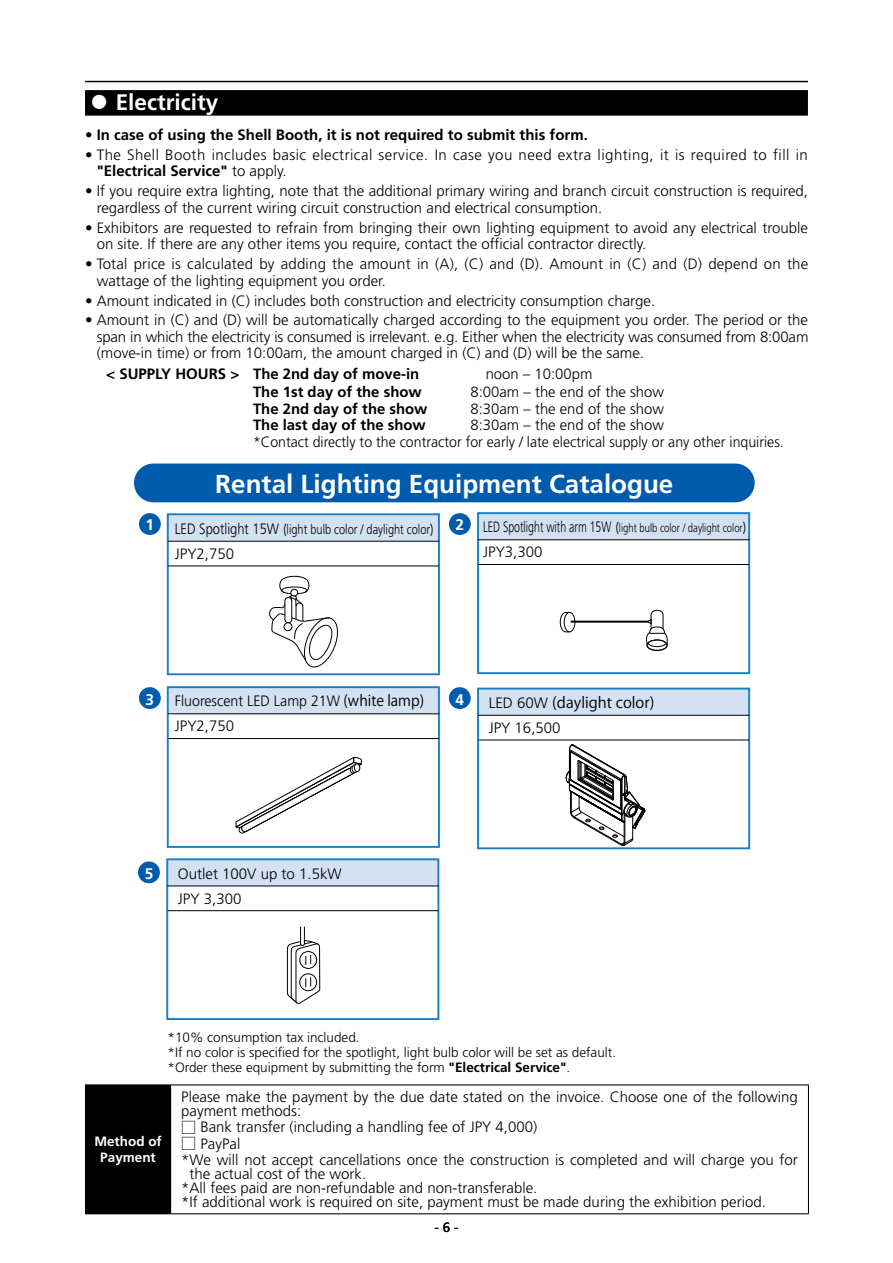
<style>
.page{position:relative;width:893px;height:1263px;background:#fff}
.page>*{position:absolute;margin:0;border:0;box-sizing:border-box;transform-origin:0 0}
.t1{font:700 25.95px "Frutiger LT Std";color:#fff}
.t2{font:700 22.5px "Frutiger LT Std";color:#fff}
.t3{font:700 15.45px "Frutiger LT Std";color:#fff}
.t4{font:300 15px/16.5px "Frutiger LT Std";color:#000}
.t5{font:300 15px/16.5px "Frutiger LT Std";letter-spacing:.03em;color:#000}
.t6{font:700 15px "Frutiger LT Std";color:#000}
.t7{font:300 15px/25.2px "Frutiger LT Std";color:#000;scale:.94 1}
.t8{font:15px "Koz Go Pr 6 N";color:#000}
.t9{font:300 14.85px/16.5px "Frutiger LT Std";color:#000}
.t10{font:700 14.85px "Frutiger LT Std";color:#000}
.t11{font:300 13.5px/15px "Frutiger LT Std";color:#000}
.t12{font:300 13.5px "Frutiger LT Std";color:#000;scale:.81 1}
.t13{font:700 13.5px/16.5px "Frutiger LT Std";color:#fff;text-align:center}
.t14{font:13.5px "Frutiger LT Std";color:#000}
.t15{font:300 12px "Frutiger LT Std";color:#000;scale:.79 1}
.s1{font-size:40.5px}
.s2{font-weight:300}
.s3{font-weight:700}
.s4{font-size:15px}
.s5{font-family:"Hira Kaku Pro W3";font-weight:400}
.s6{font-family:"Hira Kaku Pro W3";font-weight:400;font-size:13.5px}
.s7{font-family:"Koz Go Pr 6 N";font-weight:400}
.s8{font-family:"Frutiger LT Std";font-weight:300}
.s9{font-family:"UD Shin Go Pr 6 N"}
</style>
<div class="page">
<hr style="left:86px;top:81px;width:721px;height:1px;background:#000">
<div style="left:85px;top:90px;width:723px;height:26px;background:#000"></div>
<div style="left:134px;top:463px;width:621px;height:39px;background:#005bac;border-radius:19px"></div>
<div style="left:139px;top:687px;width:22px;height:22px;background:#005bac;border-radius:50%"></div>
<div style="left:449px;top:513px;width:22px;height:22px;background:#005bac;border-radius:50%"></div>
<div style="left:449px;top:687px;width:22px;height:22px;background:#005bac;border-radius:50%"></div>
<div style="left:138px;top:861px;width:22px;height:22px;background:#005bac;border-radius:50%"></div>
<div style="left:139px;top:513px;width:22px;height:22px;background:#005bac;border-radius:50%"></div>
<div style="left:478px;top:513px;width:271px;height:26px;background:#d3e1f3"></div>
<div style="left:478px;top:689px;width:271px;height:26px;background:#d3e1f3"></div>
<div style="left:167px;top:859px;width:271px;height:27px;background:#d3e1f3"></div>
<div style="left:168px;top:687px;width:271px;height:26px;background:#d3e1f3"></div>
<div style="left:167px;top:686px;width:273px;height:162px;border:2px solid #187fc4"></div>
<hr style="left:168px;top:738px;width:271px;height:1px;background:#000">
<hr style="left:168px;top:713px;width:271px;height:1px;background:#000">
<div style="left:477px;top:512px;width:273px;height:162px;border:2px solid #187fc4"></div>
<hr style="left:478px;top:564px;width:271px;height:1px;background:#000">
<hr style="left:478px;top:539px;width:272px;height:1px;background:#000">
<div style="left:477px;top:688px;width:273px;height:161px;border:2px solid #187fc4"></div>
<hr style="left:478px;top:740px;width:271px;height:1px;background:#000">
<hr style="left:478px;top:715px;width:272px;height:1px;background:#000">
<div style="left:166px;top:858px;width:273px;height:162px;border:2px solid #187fc4"></div>
<hr style="left:168px;top:910px;width:270px;height:1px;background:#000">
<hr style="left:167px;top:886px;width:272px;height:1px;background:#000">
<svg style="left:287px;top:926px;width:34px;height:78px"></svg>
<svg style="left:559px;top:612px;width:17px;height:21px"></svg>
<div style="left:571px;top:621px;width:78px;height:1px;border:1px solid #000"></div>
<svg style="left:643px;top:609px;width:25px;height:42px"></svg>
<svg style="left:269px;top:575px;width:69px;height:93px"></svg>
<div style="left:168px;top:515px;width:271px;height:26px;background:#d3e1f3"></div>
<div style="left:167px;top:513px;width:273px;height:162px;border:2px solid #187fc4"></div>
<hr style="left:168px;top:566px;width:271px;height:1px;background:#000">
<hr style="left:168px;top:541px;width:271px;height:1px;background:#000">
<svg style="left:235px;top:756px;width:127px;height:78px"></svg>
<div style="left:350px;top:766px;width:6px;height:7px;border:1px solid #000;border-radius:50%"></div>
<div style="left:352px;top:765px;width:6px;height:7px;background:#919191;border-radius:50%"></div>
<div style="left:352px;top:764px;width:6px;height:9px;border:1px solid #000;border-radius:50%"></div>
<div style="left:354px;top:764px;width:6px;height:8px;background:#fff;border-radius:50%"></div>
<div style="left:354px;top:763px;width:6px;height:9px;border:1px solid #000;border-radius:50%"></div>
<svg style="left:565px;top:744px;width:81px;height:102px"></svg>
<div style="left:86px;top:1085px;width:85px;height:129px;background:#000"></div>
<hr style="left:85px;top:1084px;width:86px;height:1px;background:#000">
<hr style="left:85px;top:1085px;width:1px;height:128px;background:#000">
<hr style="left:171px;top:1084px;width:638px;height:1px;background:#000">
<hr style="left:808px;top:1085px;width:1px;height:128px;background:#000">
<hr style="left:85px;top:1213px;width:86px;height:1px;background:#000">
<hr style="left:171px;top:1213px;width:638px;height:1px;background:#000">
<h2 class="t2" style="left:89px;top:89px;width:131px"><span class="s1">•</span> Electricity</h2>
<p class="t6" style="left:85px;top:126px;width:504px"><span class="s2">•</span> In case of using the Shell Booth, it is not required to submit this form.</p>
<p class="t5" style="left:97px;top:147px;width:713px;text-indent:-12px">• The Shell Booth includes basic electrical service. In case you need extra lighting, it is required to fill in <span class="s3">"Electrical Service"</span> to apply.</p>
<p class="t4" style="left:97px;top:183px;width:713px;text-indent:-12px">• If you require extra lighting, note that the additional primary wiring and branch circuit construction is required, regardless of the current wiring circuit construction and electrical consumption.</p>
<p class="t4" style="left:97px;top:220px;width:713px;text-indent:-12px">• Exhibitors are requested to refrain from bringing their own lighting equipment to avoid any electrical trouble on site. If there are any other items you require, contact the official contractor directly.</p>
<p class="t4" style="left:97px;top:256px;width:713px;text-indent:-12px">• Total price is calculated by adding the amount in (A), (C) and (D). Amount in (C) and (D) depend on the wattage of the lighting equipment you order.</p>
<p class="t4" style="left:85px;top:292px;width:572px">• Amount indicated in (C) includes both construction and electricity consumption charge.</p>
<p class="t4" style="left:97px;top:312px;width:713px;text-align:justify;text-indent:-12px">• Amount in (C) and (D) will be automatically charged according to the equipment you order. The period or the span in which the electricity is consumed is irrelevant. e.g. Either when the electricity was consumed from 8:00am (move-in time) or from 10:00am, the amount charged in (C) and (D) will be the same.</p>
<p class="t10" style="left:106px;top:365px;width:314px"><span class="s4">&lt; SUPPLY HOURS &gt;</span> The 2nd day of move-in</p>
<p class="t9" style="left:486px;top:366px;width:108px">noon – 10:00pm</p>
<p class="t10" style="left:253px;top:383px;width:170px">The 1st day of the show</p>
<p class="t9" style="left:471px;top:384px;width:195px">8:00am – the end of the show</p>
<p class="t10" style="left:253px;top:400px;width:176px">The 2nd day of the show</p>
<p class="t9" style="left:471px;top:400px;width:195px">8:30am – the end of the show</p>
<p class="t10" style="left:253px;top:416px;width:174px">The last day of the show</p>
<p class="t9" style="left:253px;top:417px;width:532px;text-indent:217px">8:30am – the end of the show<br>*Contact directly to the contractor for early / late electrical supply or any other inquiries.</p>
<h1 class="t1" style="left:215px;top:469px;width:460px">Rental Lighting Equipment Catalogue</h1>
<p class="t3" style="left:146px;top:516px;width:10px">1</p>
<p class="t12" style="left:175px;top:522px;width:322px"><span class="s4">LED Spotlight 15W</span> <span class="s5">(</span>light bulb color / daylight color<span class="s5">)</span></p>
<p class="t4" style="left:175px;top:546px;width:61px">JPY2,750</p>
<p class="t3" style="left:456px;top:516px;width:10px">2</p>
<p class="t15" style="left:483px;top:521px;width:335px"><span class="s4">LED Spotlight with arm 15W</span> <span class="s6">(</span>light bulb color / daylight color<span class="s6">)</span></p>
<p class="t4" style="left:483px;top:544px;width:61px">JPY3,300</p>
<p class="t3" style="left:146px;top:690px;width:10px">3</p>
<p class="t7" style="left:175px;top:688px;width:267px">Fluorescent LED Lamp 21W <span class="s7">(white lamp)<br></span>JPY2,750</p>
<p class="t3" style="left:456px;top:690px;width:10px">4</p>
<p class="t8" style="left:489px;top:694px;width:167px"><span class="s8">LED 60W</span> (daylight color)</p>
<p class="t4" style="left:489px;top:720px;width:73px">JPY 16,500</p>
<p class="t3" style="left:145px;top:864px;width:10px">5</p>
<p class="t4" style="left:178px;top:861px;width:165px;line-height:25.2px">Outlet 100V up to 1.5kW<br>JPY 3,300</p>
<p class="t11" style="left:168px;top:1030px;width:450px">*10% consumption tax included.<br>*If no color is specified for the spotlight, light bulb color will be set as default. *Order these equipment by submitting the form <span class="s3">"Electrical Service"</span>.</p>
<p class="t13" style="left:94px;top:1133px;width:69px">Method of<br>Payment</p>
<p class="t4" style="left:181px;top:1090px;width:618px;line-height:14px">Please make the payment by the due date stated on the invoice. Choose one of the following payment methods:</p>
<p class="t4" style="left:181px;top:1119px;width:357px"><span class="s9">□</span> Bank transfer (including a handling fee of JPY 4,000)</p>
<p class="t4" style="left:181px;top:1135px;width:618px"><span class="s9">□</span> PayPal<br>*We will not accept cancellations once the construction is completed and will charge you for</p>
<p class="t4" style="left:181px;top:1167px;width:586px;line-height:14px;text-indent:8px">the actual cost of the work.<br>*All fees paid are non-refundable and non-transferable.<br>*If additional work is required on site, payment must be made during the exhibition period.</p>
<p class="t14" style="left:434px;top:1219px;width:26px">- 6 -</p>
</div>
